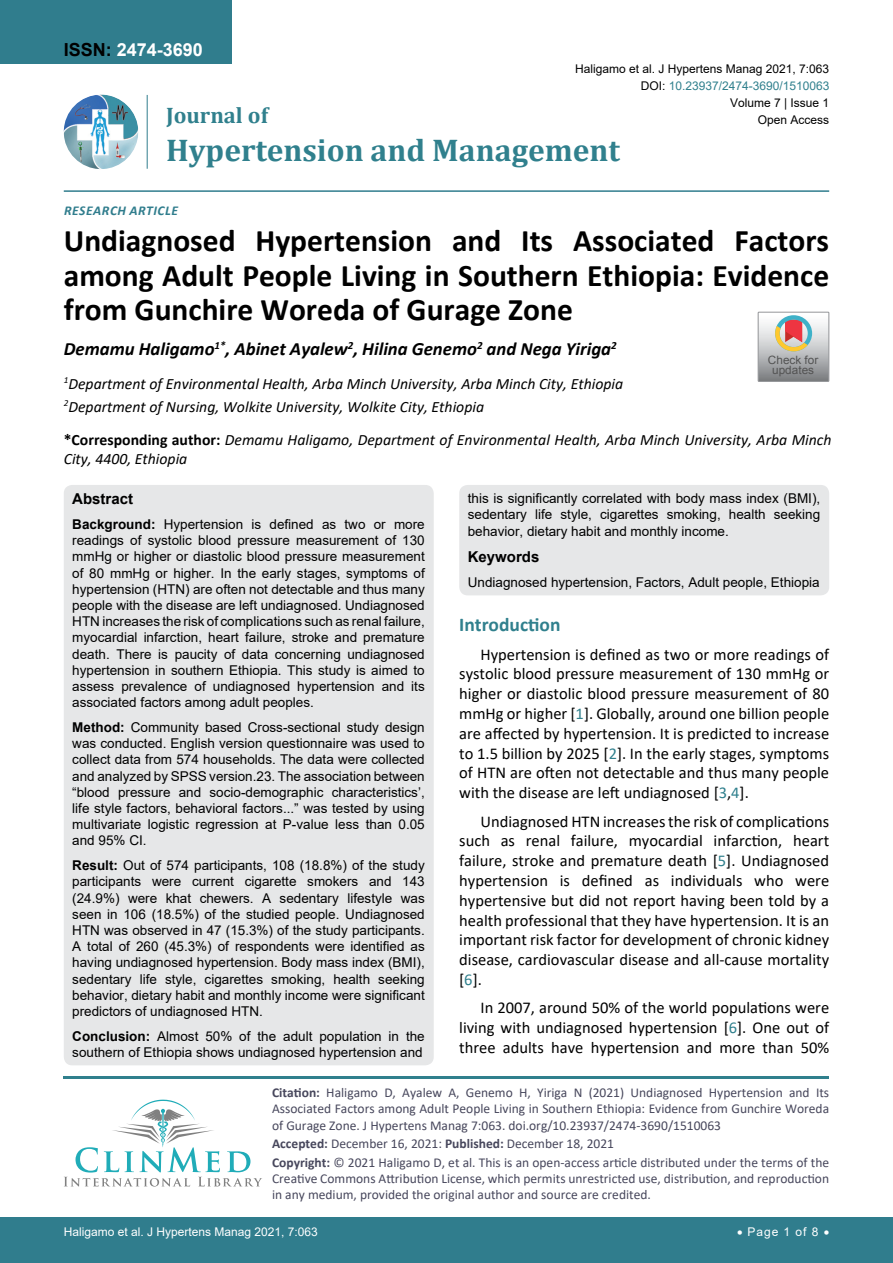
<style>
.page{position:relative;width:893px;height:1263px;background:#fff}
.page>*{position:absolute;margin:0;border:0;box-sizing:border-box;transform-origin:0 0}
.t1{font:700 31.5px/34.5px "Calibri";color:#000;text-align:justify}
.t2{font:700 31.5px "Cambria";color:#30808d}
.t3{font:700 22.5px "Cambria";color:#30808d}
.t4{font:700 19.5px "Calibri";color:#30808d}
.t5{font:italic 700 18.75px "Calibri";color:#000}
.t6{font:700 18px "Arial";color:#fff}
.t7{font:16.5px/19.8px "Calibri";color:#000;text-align:justify}
.t8{font:italic 15.75px/23.1px "Calibri";color:#000}
.t9{font:700 15px "Arial";color:#000}
.t10{font:13.5px/16.2px "Arial";color:#000;text-align:justify}
.t11{font:13.5px/16.2px "Calibri";color:#47475c}
.t12{font:italic 700 13.5px "Calibri";letter-spacing:.04em;color:#307d8d}
.t13{font:12px "Arial";color:#000}
.t14{font:12px "Arial";color:#fff}
.t15{font:12px "Arial";color:#30808d}
.t16{font:11.55px/9.9px "Arial";color:#535353;text-align:center}
.s1{color:#000}
.s2{font-weight:700;font-style:normal}
.s3{font-weight:700}
.s4{color:#30808d}
</style>
<div class="page">
<img style="left:64px;top:95px;width:74px;height:74px;border-radius:37px">
<hr style="left:147px;top:95px;width:1px;height:74px;background:#307d8d">
<hr style="left:64px;top:190px;width:765px;height:2px;background:#307d8d">
<hr style="left:64px;top:1076px;width:765px;height:2px;background:#30808d">
<svg style="left:64px;top:1100px;width:198px;height:86px"></svg>
<div style="left:0;top:1217px;width:893px;height:46px;background:#307d8d"></div>
<div style="left:0;top:0;width:231px;height:64px;background:#307d8d"></div>
<div style="left:64px;top:485px;width:370px;height:580px;background:#e6e7e8;border-radius:9px"></div>
<div style="left:459px;top:485px;width:370px;height:110px;background:#e6e7e8;border-radius:9px"></div>
<svg style="left:758px;top:312px;width:71px;height:69px;background:#bdb6b3"></svg>
<h3 class="t6" style="left:64px;top:37px;width:141px"><span class="s1">ISSN:</span> 2474-3690</h3>
<p class="t13" style="left:575px;top:60px;width:256px">Haligamo et al. J Hypertens Manag 2021, 7:063</p>
<p class="t13" style="left:730px;top:95px;width:101px">Volume 7 | Issue 1</p>
<p class="t15" style="left:641px;top:77px;width:190px"><span class="s1">DOI:</span> 10.23937/2474-3690/1510063</p>
<h2 class="t3" style="left:166px;top:100px;width:103px">Journal of</h2>
<h1 class="t2" style="left:166px;top:128px;width:455px">Hypertension and Management</h1>
<p class="t13" style="left:758px;top:112px;width:73px">Open Access</p>
<p class="t12" style="left:64px;top:201px;width:115px">Research Ar ticle</p>
<h1 class="t1" style="left:64px;top:223px;width:767px">Undiagnosed Hypertension and Its Associated Factors among Adult People Living in Southern Ethiopia: Evidence from Gunchire Woreda of Gurage Zone</h1>
<h3 class="t5" style="left:64px;top:336px;width:554px">Demamu Haligamo<sup>1*</sup>, Abinet Ayalew<sup>2</sup>, Hilina Genemo<sup>2</sup> and Nega Yiriga<sup>2</sup></h3>
<p class="t8" style="left:64px;top:371px;width:561px"><sup>1</sup>Department of Environmental Health, Arba Minch University, Arba Minch City, Ethiopia<br><sup>2</sup>Department of Nursing, Wolkite University, Wolkite City, Ethiopia</p>
<p class="t8" style="left:64px;top:429px;width:769px;line-height:18.9px"><span class="s2">*Corresponding author:</span> Demamu Haligamo, Department of Environmental Health, Arba Minch University, Arba Minch<br>City, 4400, Ethiopia</p>
<p class="t9" style="left:72px;top:488px;width:62px">Abstract</p>
<p class="t10" style="left:72px;top:516px;width:354px"><span class="s3">Background:</span> Hypertension is defined as two or more readings of systolic blood pressure measurement of 130 mmHg or higher or diastolic blood pressure measurement of 80 mmHg or higher. In the early stages, symptoms of hypertension (HTN) are often not detectable and thus many people with the disease are left undiagnosed. Undiagnosed HTN increases the risk of complications such as renal failure, myocardial infarction, heart failure, stroke and premature death. There is paucity of data concerning undiagnosed hypertension in southern Ethiopia. This study is aimed to assess prevalence of undiagnosed hypertension and its associated factors among adult peoples.</p>
<p class="t10" style="left:72px;top:719px;width:354px"><span class="s3">Method:</span> Community based Cross-sectional study design was conducted. English version questionnaire was used to collect data from 574 households. The data were collected and analyzed by SPSS version.23. The association between “blood pressure and socio-demographic characteristics’, life style factors, behavioral factors...” was tested by using multivariate logistic regression at P-value less than 0.05 and 95% CI.</p>
<p class="t10" style="left:72px;top:857px;width:354px"><span class="s3">Result:</span> Out of 574 participants, 108 (18.8%) of the study participants were current cigarette smokers and 143 (24.9%) were khat chewers. A sedentary lifestyle was seen in 106 (18.5%) of the studied people. Undiagnosed HTN was observed in 47 (15.3%) of the study participants.<br>A total of 260 (45.3%) of respondents were identified as having undiagnosed hypertension. Body mass index (BMI), sedentary life style, cigarettes smoking, health seeking behavior, dietary habit and monthly income were significant predictors of undiagnosed HTN.</p>
<p class="t10" style="left:72px;top:1028px;width:354px"><span class="s3">Conclusion:</span> Almost 50% of the adult population in the southern of Ethiopia shows undiagnosed hypertension and</p>
<p class="t16" style="left:768px;top:355px;width:52px">Check for updates</p>
<p class="t10" style="left:468px;top:490px;width:354px">this is significantly correlated with body mass index (BMI), sedentary life style, cigarettes smoking, health seeking behavior, dietary habit and monthly income.</p>
<p class="t9" style="left:468px;top:546px;width:73px">Keywords</p>
<p class="t10" style="left:468px;top:574px;width:353px">Undiagnosed hypertension, Factors, Adult people, Ethiopia</p>
<h3 class="t4" style="left:459px;top:611px;width:103px">Introduction</h3>
<p class="t7" style="left:459px;top:644px;width:371px;text-indent:21px">Hypertension is defined as two or more readings of systolic blood pressure measurement of 130 mmHg or higher or diastolic blood pressure measurement of 80 mmHg or higher [<span class="s4">1</span>]. Globally, around one billion people are affected by hypertension. It is predicted to increase to 1.5 billion by 2025 [<span class="s4">2</span>]. In the early stages, symptoms of HTN are often not detectable and thus many people with the disease are left undiagnosed [<span class="s4">3</span>,<span class="s4">4</span>].</p>
<p class="t7" style="left:459px;top:811px;width:371px;text-indent:21px">Undiagnosed HTN increases the risk of complications such as renal failure, myocardial infarction, heart failure, stroke and premature death [<span class="s4">5</span>]. Undiagnosed hypertension is defined as individuals who were hypertensive but did not report having been told by a health professional that they have hypertension. It is an important risk factor for development of chronic kidney disease, cardiovascular disease and all-cause mortality [<span class="s4">6</span>].</p>
<p class="t7" style="left:459px;top:997px;width:371px;text-indent:21px">In 2007, around 50% of the world populations were living with undiagnosed hypertension [<span class="s4">6</span>]. One out of three adults have hypertension and more than 50%</p>
<p class="t11" style="left:272px;top:1084px;width:559px;text-align:justify"><span class="s3">Citation:</span> Haligamo D, Ayalew A, Genemo H, Yiriga N (2021) Undiagnosed Hypertension and Its Associated Factors among Adult People Living in Southern Ethiopia: Evidence from Gunchire Woreda of Gurage Zone. J Hypertens Manag 7:063. doi.org/10.23937/2474-3690/1510063</p>
<p class="t11" style="left:272px;top:1134px;width:559px;line-height:18.6px"><span class="s3">Accepted:</span> December 16, 2021: <span class="s3">Published:</span> December 18, 2021<br><span class="s3">Copyright:</span> © 2021 Haligamo D, et al. This is an open-access article distributed under the terms of the</p>
<p class="t11" style="left:272px;top:1170px;width:559px">Creative Commons Attribution License, which permits unrestricted use, distribution, and reproduction in any medium, provided the original author and source are credited.</p>
<p class="t14" style="left:64px;top:1223px;width:256px">Haligamo et al. J Hypertens Manag 2021, 7:063</p>
<p class="t14" style="left:737px;top:1223px;width:94px">• Page 1 of 8 •</p>
</div>
